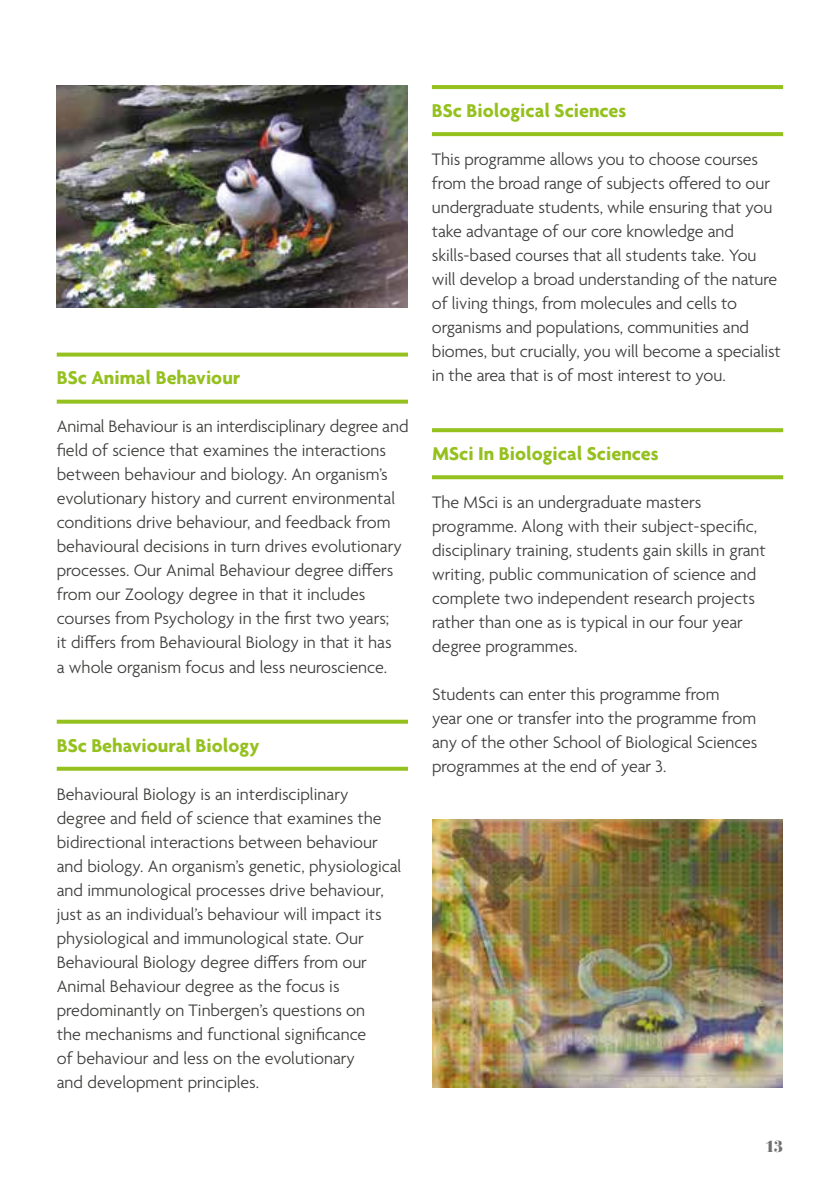
<style>
.page{position:relative;width:840px;height:1191px;background:#fff}
.page>*{position:absolute;margin:0;border:0;box-sizing:border-box;transform-origin:0 0}
.t1{font:700 20px "Agenda";color:#95c11f}
.t2{font:300 18px/24px "Agenda";color:#3c3c3b}
.t3{font:900 16px "Bauer Bodoni";color:#706f6f}
</style>
<div class="page">
<img style="left:57px;top:85px;width:351px;height:222px">
<svg style="left:432px;top:428px;width:350px;height:4px"></svg>
<svg style="left:432px;top:475px;width:350px;height:4px"></svg>
<svg style="left:57px;top:352px;width:351px;height:4px"></svg>
<svg style="left:57px;top:399px;width:351px;height:4px"></svg>
<svg style="left:57px;top:719px;width:351px;height:4px"></svg>
<svg style="left:57px;top:766px;width:351px;height:4px"></svg>
<img style="left:432px;top:819px;width:350px;height:268px">
<svg style="left:431px;top:85px;width:351px;height:4px"></svg>
<svg style="left:431px;top:132px;width:351px;height:4px"></svg>
<p class="t1" style="left:57px;top:366px;width:185px">BSc Animal Behaviour</p>
<p class="t2" style="left:57px;top:416px;width:353px">Animal Behaviour is an interdisciplinary degree and field of science that examines the interactions between behaviour and biology. An organism’s evolutionary history and current environmental conditions drive behaviour, and feedback from behavioural decisions in turn drives evolutionary processes. Our Animal Behaviour degree differs from our Zoology degree in that it includes courses from Psychology in the first two years;<br>it differs from Behavioural Biology in that it has<br>a whole organism focus and less neuroscience.</p>
<p class="t1" style="left:57px;top:733px;width:204px">BSc Behavioural Biology</p>
<p class="t2" style="left:57px;top:783px;width:346px">Behavioural Biology is an interdisciplinary degree and field of science that examines the bidirectional interactions between behaviour and biology. An organism’s genetic, physiological and immunological processes drive behaviour, just as an individual’s behaviour will impact its physiological and immunological state. Our Behavioural Biology degree differs from our Animal Behaviour degree as the focus is predominantly on Tinbergen’s questions on<br>the mechanisms and functional significance<br>of behaviour and less on the evolutionary<br>and development principles.</p>
<p class="t1" style="left:431px;top:98px;width:196px">BSc Biological Sciences</p>
<p class="t2" style="left:431px;top:148px;width:350px">This programme allows you to choose courses from the broad range of subjects offered to our undergraduate students, while ensuring that you take advantage of our core knowledge and skills-based courses that all students take. You will develop a broad understanding of the nature of living things, from molecules and cells to organisms and populations, communities and biomes, but crucially, you will become a specialist in the area that is of most interest to you.</p>
<p class="t1" style="left:432px;top:441px;width:228px">MSci In Biological Sciences</p>
<p class="t2" style="left:432px;top:491px;width:335px">The MSci is an undergraduate masters programme. Along with their subject-specific, disciplinary training, students gain skills in grant writing, public communication of science and complete two independent research projects rather than one as is typical in our four year degree programmes.</p>
<p class="t2" style="left:432px;top:683px;width:326px">Students can enter this programme from<br>year one or transfer into the programme from any of the other School of Biological Sciences programmes at the end of year 3.</p>
<p class="t3" style="left:764px;top:1137px;width:20px">13</p>
</div>
